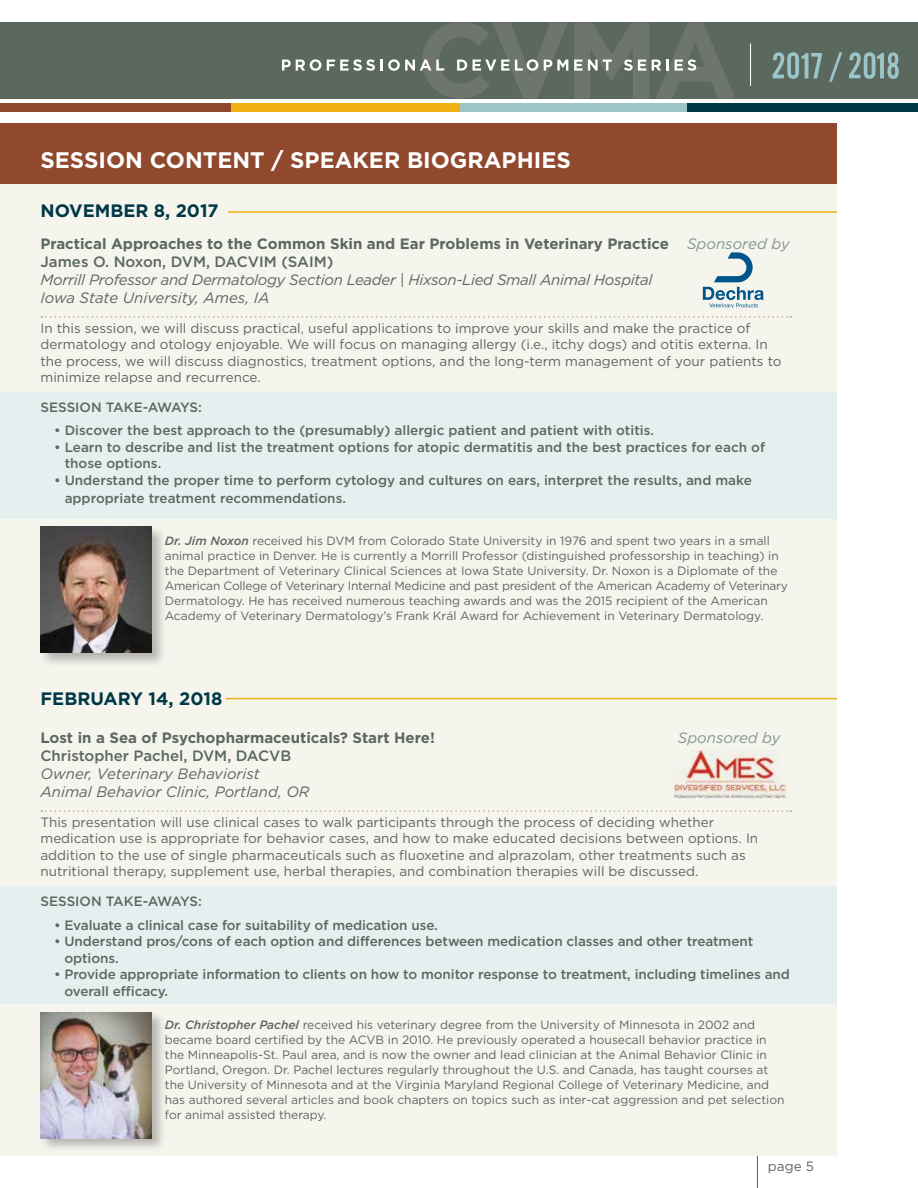
<style>
.page{position:relative;width:918px;height:1188px;background:#fff}
.page>*{position:absolute;margin:0;border:0;box-sizing:border-box;transform-origin:0 0}
.t1{font:700 22.5px "Gotham HTF";color:#fff}
.t2{font:700 18px "Gotham HTF";color:#003846}
.t3{font:700 15px/18px "Gotham HTF";color:#5b685d}
.t4{font:italic 15px/18px "Gotham HTF";letter-spacing:-.02em;color:#5b685d}
.t5{font:italic 15px/18px "Gotham HTF";color:#5b685d}
.t6{font:500 15px "Gotham HTF";color:#5b685d}
.t7{font:italic 15px "Gotham HTF";color:#839594}
.t8{font:13.5px/16.5px "Gotham HTF";color:#5b685d}
.t9{font:500 13.5px/16.5px "Gotham HTF";letter-spacing:-.005em;color:#5b685d}
.t10{font:13.5px "Gotham";color:#5b685d}
.t11{font:12px/15px "Gotham HTF";color:#5b685d}
.s1{font-weight:400;font-style:italic;color:#839594}
.s2{font-weight:500}
.s3{font-weight:500;font-style:italic}
</style>
<div class="page">
<div style="left:0;top:22px;width:918px;height:77px;background:#5b685d"></div>
<div style="left:230px;top:103px;width:231px;height:9px;background:#eeb111"></div>
<div style="left:0;top:103px;width:230px;height:9px;background:#90492d"></div>
<div style="left:461px;top:103px;width:230px;height:9px;background:#9cc5ca"></div>
<div style="left:688px;top:103px;width:230px;height:9px;background:#003846"></div>
<hr style="left:750px;top:44px;width:1px;height:42px;background:#fff">
<svg style="left:282px;top:59px;width:39px;height:12px"></svg>
<svg style="left:327px;top:23px;width:241px;height:75px"></svg>
<svg style="left:574px;top:23px;width:161px;height:75px"></svg>
<svg style="left:829px;top:52px;width:13px;height:30px"></svg>
<svg style="left:773px;top:52px;width:49px;height:27px"></svg>
<svg style="left:849px;top:52px;width:50px;height:27px"></svg>
<hr style="left:757px;top:1143px;width:1px;height:45px;background:#5b685d">
<div style="left:0;top:129px;width:837px;height:1027px;background:#f5f4ed"></div>
<div style="left:0;top:123px;width:837px;height:61px;background:#90492d"></div>
<div style="left:0;top:393px;width:837px;height:126px;background:#e5efef"></div>
<div style="left:0;top:887px;width:837px;height:117px;background:#e5efef"></div>
<svg style="left:41px;top:316px;width:750px;height:2px"></svg>
<svg style="left:41px;top:810px;width:750px;height:2px"></svg>
<div style="left:39px;top:525px;width:127px;height:142px;background:#231f20;opacity:.3"></div>
<img style="left:40px;top:526px;width:111px;height:126px">
<div style="left:39px;top:1011px;width:127px;height:142px;background:#231f20;opacity:.3"></div>
<img style="left:40px;top:1012px;width:111px;height:126px">
<hr style="left:228px;top:211px;width:609px;height:2px;background:#eeb111">
<hr style="left:226px;top:698px;width:611px;height:1px;background:#eeb111">
<svg style="left:703px;top:253px;width:61px;height:55px"></svg>
<img style="left:674px;top:750px;width:113px;height:48px">
<h1 class="t1" style="left:40px;top:147px;width:532px">SESSION CONTENT / SPEAKER BIOGRAPHIES</h1>
<h2 class="t2" style="left:40px;top:200px;width:180px">NOVEMBER 8, 2017</h2>
<p class="t3" style="left:40px;top:234px;width:751px">Practical Approaches to the Common Skin and Ear Problems in Veterinary Practice <span class="s1">Sponsored by<br></span><span class="s2">James O. Noxon, DVM, DACVIM (SAIM)</span></p>
<p class="t4" style="left:40px;top:270px;width:614px">Morrill Professor and Dermatology Section Leader | Hixson-Lied Small Animal Hospital<br>Iowa State University, Ames, IA</p>
<p class="t8" style="left:40px;top:319px;width:743px">In this session, we will discuss practical, useful applications to improve your skills and make the practice of dermatology and otology enjoyable. We will focus on managing allergy (i.e., itchy dogs) and otitis externa. In the process, we will discuss diagnostics, treatment options, and the long-term management of your patients to minimize relapse and recurrence.</p>
<p class="t9" style="left:40px;top:399px;width:163px">SESSION TAKE-AWAYS:</p>
<p class="t9" style="left:54px;top:422px;width:602px">• Discover the best approach to the (presumably) allergic patient and patient with otitis.</p>
<p class="t9" style="left:65px;top:439px;width:702px;text-indent:-11px">• Learn to describe and list the treatment options for atopic dermatitis and the best practices for each of those options.</p>
<p class="t9" style="left:65px;top:471px;width:689px;line-height:18px;text-indent:-11px">• Understand the proper time to perform cytology and cultures on ears, interpret the results, and make appropriate treatment recommendations.</p>
<p class="t11" style="left:165px;top:533px;width:625px"><span class="s3">Dr. Jim Noxon</span> received his DVM from Colorado State University in 1976 and spent two years in a small animal practice in Denver. He is currently a Morrill Professor (distinguished professorship in teaching) in the Department of Veterinary Clinical Sciences at Iowa State University. Dr. Noxon is a Diplomate of the American College of Veterinary Internal Medicine and past president of the American Academy of Veterinary Dermatology. He has received numerous teaching awards and was the 2015 recipient of the American Academy of Veterinary Dermatology’s Frank Král Award for Achievement in Veterinary Dermatology.</p>
<h2 class="t2" style="left:40px;top:688px;width:183px">FEBRUARY 14, 2018</h2>
<p class="t3" style="left:40px;top:728px;width:396px">Lost in a Sea of Psychopharmaceuticals? Start Here!</p>
<p class="t7" style="left:678px;top:729px;width:104px">Sponsored by</p>
<p class="t6" style="left:40px;top:747px;width:252px">Christopher Pachel, DVM, DACVB</p>
<p class="t5" style="left:40px;top:765px;width:271px">Owner, Veterinary Behaviorist<br>Animal Behavior Clinic, Portland, OR</p>
<p class="t8" style="left:40px;top:814px;width:719px">This presentation will use clinical cases to walk participants through the process of deciding whether medication use is appropriate for behavior cases, and how to make educated decisions between options. In addition to the use of single pharmaceuticals such as fluoxetine and alprazolam, other treatments such as nutritional therapy, supplement use, herbal therapies, and combination therapies will be discussed.</p>
<p class="t9" style="left:40px;top:893px;width:163px">SESSION TAKE-AWAYS:</p>
<p class="t9" style="left:54px;top:916px;width:385px">• Evaluate a clinical case for suitability of medication use.</p>
<p class="t9" style="left:64px;top:933px;width:690px;text-indent:-10px">• Understand pros/cons of each option and differences between medication classes and other treatment options.</p>
<p class="t9" style="left:64px;top:966px;width:727px;text-indent:-10px">• Provide appropriate information to clients on how to monitor response to treatment, including timelines and overall efficacy.</p>
<p class="t11" style="left:165px;top:1017px;width:621px"><span class="s3">Dr. Christopher Pachel</span> received his veterinary degree from the University of Minnesota in 2002 and became board certified by the ACVB in 2010. He previously operated a housecall behavior practice in the Minneapolis-St. Paul area, and is now the owner and lead clinician at the Animal Behavior Clinic in Portland, Oregon. Dr. Pachel lectures regularly throughout the U.S. and Canada, has taught courses at the University of Minnesota and at the Virginia Maryland Regional College of Veterinary Medicine, and has authored several articles and book chapters on topics such as inter-cat aggression and pet selection for animal assisted therapy.</p>
<p class="t10" style="left:768px;top:1159px;width:48px">page 5</p>
</div>
